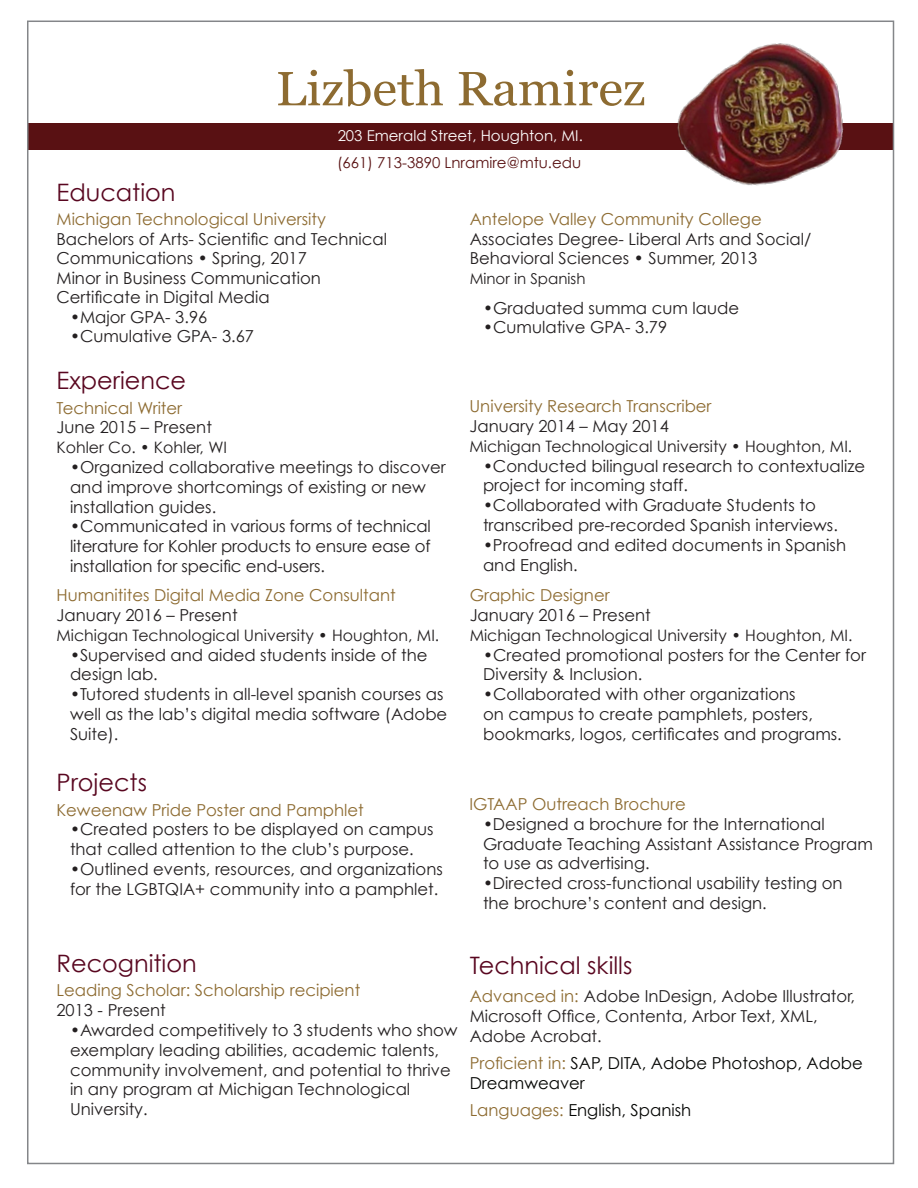
<style>
.page{position:relative;width:918px;height:1188px;background:#fff}
.page>*{position:absolute;margin:0;border:0;box-sizing:border-box;transform-origin:0 0}
.t1{font:48px "Georgia";color:#8d6b31;scale:1.06 1}
.t2{font:24px "Century Gothic";color:#590720}
.t3{font:16.5px/19.8px "Century Gothic";color:#231f20}
.t4{font:16.5px "Century Gothic";color:#8d6b31}
.t5{font:16.5px/19.8px "Century Gothic";color:#040503}
.t6{font:15.75px "Century Gothic";color:#231f20}
.t7{font:15px "Century Gothic";color:#fff}
.t8{font:15px "Century Gothic";color:#591213}
.t9{font:15px "Century Gothic";color:#231f20}
.s1{color:#8d6b31}
</style>
<div class="page">
<div style="left:27px;top:123px;width:866px;height:27px;background:#591113"></div>
<img style="left:594px;top:20px;width:301px;height:211px">
<p class="t1" style="left:276px;top:54px;width:350px">Lizbeth Ramirez</p>
<p class="t7" style="left:338px;top:126px;width:247px">203 Emerald Street, Houghton, MI.</p>
<p class="t8" style="left:337px;top:153px;width:246px">(661) 713-3890 Lnramire@mtu.edu</p>
<p class="t2" style="left:57px;top:178px;width:121px">Education</p>
<p class="t4" style="left:57px;top:209px;width:271px">Michigan Technological University</p>
<p class="t3" style="left:57px;top:229px;width:332px">Bachelors of Arts- Scientific and Technical<br>Communications • Spring, 2017</p>
<p class="t3" style="left:57px;top:268px;width:266px">Minor in Business Communication</p>
<p class="t3" style="left:57px;top:287px;width:215px">Certificate in Digital Media</p>
<p class="t3" style="left:70px;top:307px;width:139px">•Major GPA- 3.96</p>
<p class="t3" style="left:70px;top:326px;width:186px">•Cumulative GPA- 3.67</p>
<p class="t2" style="left:57px;top:366px;width:131px">Experience</p>
<p class="t4" style="left:57px;top:398px;width:127px">Technical Writer</p>
<p class="t3" style="left:57px;top:417px;width:157px">June 2015 – Present</p>
<p class="t6" style="left:57px;top:438px;width:172px">Kohler Co. • Kohler, WI</p>
<p class="t3" style="left:70px;top:457px;width:377px">•Organized collaborative meetings to discover and improve shortcomings of existing or new installation guides.</p>
<p class="t3" style="left:70px;top:516px;width:362px;text-align:justify">•Communicated in various forms of technical literature for Kohler products to ensure ease of installation for specific end-users.</p>
<p class="t4" style="left:57px;top:585px;width:341px">Humanitites Digital Media Zone Consultant</p>
<p class="t3" style="left:57px;top:605px;width:183px">January 2016 – Present</p>
<p class="t6" style="left:57px;top:625px;width:384px">Michigan Technological University • Houghton, MI.</p>
<p class="t3" style="left:70px;top:644px;width:359px">•Supervised and aided students inside of the design lab.</p>
<p class="t3" style="left:70px;top:684px;width:379px">•Tutored students in all-level spanish courses as well as the lab’s digital media software (Adobe<br>Suite).</p>
<p class="t2" style="left:57px;top:768px;width:92px">Projects</p>
<p class="t4" style="left:57px;top:800px;width:309px">Keweenaw Pride Poster and Pamphlet</p>
<p class="t3" style="left:70px;top:819px;width:365px">•Created posters to be displayed on campus that called attention to the club’s purpose.</p>
<p class="t3" style="left:70px;top:859px;width:374px">•Outlined events, resources, and organizations for the LGBTQIA+ community into a pamphlet.</p>
<p class="t4" style="left:470px;top:209px;width:294px">Antelope Valley Community College</p>
<p class="t3" style="left:470px;top:229px;width:343px">Associates Degree- Liberal Arts and Social/<br>Behavioral Sciences • Summer, 2013</p>
<p class="t9" style="left:470px;top:269px;width:117px">Minor in Spanish</p>
<p class="t3" style="left:483px;top:298px;width:258px">•Graduated summa cum laude</p>
<p class="t3" style="left:483px;top:317px;width:186px">•Cumulative GPA- 3.79</p>
<p class="t4" style="left:470px;top:396px;width:244px">University Research Transcriber</p>
<p class="t3" style="left:470px;top:416px;width:201px">January 2014 – May 2014</p>
<p class="t6" style="left:470px;top:436px;width:384px">Michigan Technological University • Houghton, MI.</p>
<p class="t3" style="left:483px;top:455px;width:384px">•Conducted bilingual research to contextualize project for incoming staff.</p>
<p class="t3" style="left:483px;top:495px;width:356px">•Collaborated with Graduate Students to transcribed pre-recorded Spanish interviews.</p>
<p class="t3" style="left:483px;top:535px;width:365px">•Proofread and edited documents in Spanish and English.</p>
<p class="t4" style="left:470px;top:585px;width:142px">Graphic Designer</p>
<p class="t3" style="left:470px;top:605px;width:183px">January 2016 – Present</p>
<p class="t6" style="left:470px;top:625px;width:384px">Michigan Technological University • Houghton, MI.</p>
<p class="t3" style="left:483px;top:644px;width:384px">•Created promotional posters for the Center for<br>Diversity &amp; Inclusion.</p>
<p class="t3" style="left:483px;top:684px;width:360px">•Collaborated with other organizations<br>on campus to create pamphlets, posters, bookmarks, logos, certificates and programs.</p>
<p class="t4" style="left:470px;top:794px;width:218px">IGTAAP Outreach Brochure</p>
<p class="t3" style="left:483px;top:814px;width:391px">•Designed a brochure for the International<br>Graduate Teaching Assistant Assistance Program to use as advertising.</p>
<p class="t3" style="left:483px;top:873px;width:361px">•Directed cross-functional usability testing on the brochure’s content and design.</p>
<p class="t2" style="left:57px;top:949px;width:142px">Recognition</p>
<p class="t4" style="left:57px;top:980px;width:305px">Leading Scholar: Scholarship recipient</p>
<p class="t3" style="left:57px;top:1000px;width:111px">2013 - Present</p>
<p class="t3" style="left:70px;top:1020px;width:389px">•Awarded competitively to 3 students who show exemplary leading abilities, academic talents, community involvement, and potential to thrive in any program at Michigan Technological University.</p>
<p class="t2" style="left:470px;top:950px;width:164px">Technical skills</p>
<p class="t3" style="left:470px;top:986px;width:387px"><span class="s1">Advanced in:</span> Adobe InDesign, Adobe Illustrator,<br>Microsoft Office, Contenta, Arbor Text, XML,<br>Adobe Acrobat.</p>
<p class="t5" style="left:470px;top:1053px;width:395px"><span class="s1">Proficient in:</span> SAP, DITA, Adobe Photoshop, Adobe<br>Dreamweaver</p>
<p class="t5" style="left:470px;top:1100px;width:223px"><span class="s1">Languages:</span> English, Spanish</p>
</div>
